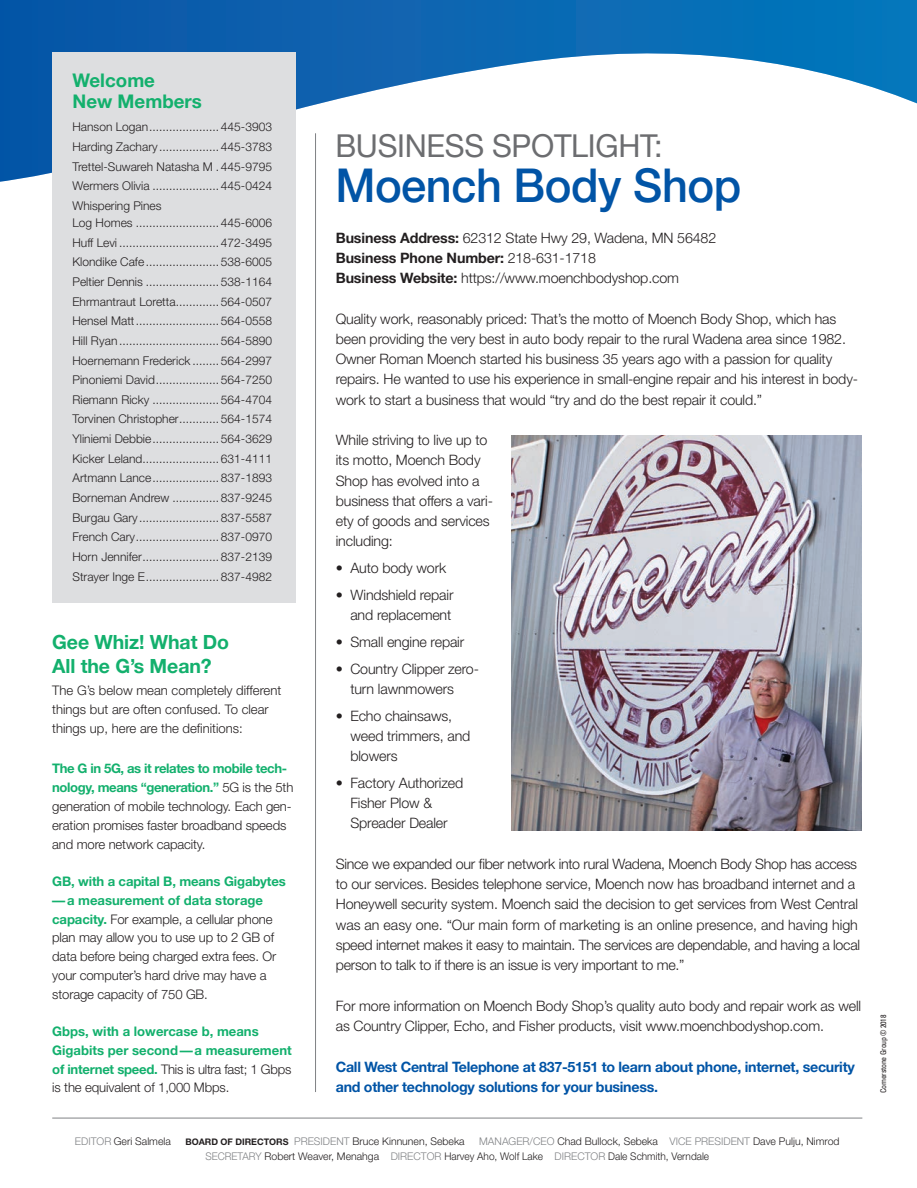
<style>
.page{position:relative;width:917px;height:1188px;background:#fff}
.page>*{position:absolute;margin:0;border:0;box-sizing:border-box;transform-origin:0 0}
.t1{font:500 46.5px "Helvetica Neue";letter-spacing:-.01em;color:#0154a6}
.t2{font:31.5px "Helvetica Neue";letter-spacing:-.01em;color:#6c6d70}
.t3{font:700 19.5px/24px "Helvetica Neue";letter-spacing:-.005em;color:#13b06d}
.t4{font:700 18.75px/21px "Helvetica Neue";color:#13b06d}
.t5{font:300 14.25px/20.2px "Helvetica Neue";letter-spacing:-.01em;color:#231f20}
.t6{font:700 14.25px/20.2px "Helvetica Neue";letter-spacing:-.02em;color:#0154a6}
.t7{font:300 13.2px/18.8px "Helvetica Neue";letter-spacing:-.01em;color:#231f20}
.t8{font:700 13.2px/18.8px "Helvetica Neue";color:#13b06d}
.t9{font:300 12px/19.6px "Helvetica Neue";color:#231f20;text-align:justify}
.t10{font:300 10.5px/15px "Helvetica Neue";color:#231f20}
.t11{font:condensed 7.8px "Univers";letter-spacing:-.03em;color:#231f20}
.s1{font-weight:700;color:#13b06d}
.s2{font-weight:300;color:#231f20}
.s3{font-weight:700}
.s4{color:#808285}
.s5{font-weight:700;font-size:9px}
</style>
<div class="page">
<hr style="left:52px;top:1117px;width:810px;height:1px;background:#808285">
<svg style="left:0;top:0;width:917px;height:184px"></svg>
<hr style="left:315px;top:133px;width:1px;height:959px;background:#808285">
<div style="left:52px;top:52px;width:243px;height:551px;background:#dddee0"></div>
<img style="left:511px;top:435px;width:350px;height:395px">
<h3 class="t4" style="left:72px;top:70px;width:131px">Welcome<br>New Members</h3>
<p class="t9" style="left:72px;top:117px;width:201px">Hanson Logan .....................445-3903<br>Harding Zachary ..................445-3783<br>Trettel-Suwareh Natasha M .445-9795<br>Wermers Olivia ....................445-0424<br>Whispering Pines</p>
<p class="t9" style="left:72px;top:213px;width:201px">Log Homes .........................445-6006<br>Huff Levi ..............................472-3495<br>Klondike Cafe ......................538-6005<br>Peltier Dennis ......................538-1164<br>Ehrmantraut Loretta .............564-0507<br>Hensel Matt .........................564-0558<br>Hill Ryan ..............................564-5890<br>Hoernemann Frederick ........564-2997<br>Pinoniemi David ...................564-7250<br>Riemann Ricky ....................564-4704<br>Torvinen Christopher ............564-1574<br>Yliniemi Debbie ....................564-3629<br>Kicker Leland .......................631-4111<br>Artmann Lance ....................837-1893<br>Borneman Andrew ..............837-9245<br>Burgau Gary ........................837-5587<br>French Cary .........................837-0970<br>Horn Jennifer .......................837-2139<br>Strayer Inge E ......................837-4982</p>
<h3 class="t3" style="left:52px;top:630px;width:178px">Gee Whiz! What Do<br>All the G’s Mean?</h3>
<p class="t7" style="left:52px;top:681px;width:231px">The G’s below mean completely different things but are often confused. To clear things up, here are the definitions:</p>
<p class="t7" style="left:52px;top:759px;width:243px"><span class="s1">The G in 5G, as it relates to mobile tech&shy;nology, means “generation.”</span> 5G is the 5th generation of mobile technology. Each gen&shy;eration promises faster broadband speeds and more network capacity.</p>
<p class="t8" style="left:52px;top:871px;width:235px">GB, with a capital B, means Gigabytes</p>
<p class="t7" style="left:52px;top:890px;width:225px"><span class="s1">— a measurement of data storage capacity.</span> For example, a cellular phone plan may allow you to use up to 2 GB of data before being charged extra fees. Or your computer’s hard drive may have a storage capacity of 750 GB.</p>
<p class="t8" style="left:52px;top:1021px;width:241px">Gbps, with a lowercase b, means Gigabits per second — a measurement of internet speed. <span class="s2">This is ultra fast; 1 Gbps is the equivalent of 1,000 Mbps.</span></p>
<h2 class="t2" style="left:335px;top:123px;width:329px">BUSINESS SPOTLIGHT:</h2>
<h1 class="t1" style="left:335px;top:158px;width:407px">Moench Body Shop</h1>
<p class="t5" style="left:336px;top:227px;width:382px"><span class="s3">Business Address:</span> 62312 State Hwy 29, Wadena, MN 56482<br><span class="s3">Business Phone Number:</span> 218-631-1718<br><span class="s3">Business Website:</span> https://www.moenchbodyshop.com</p>
<p class="t5" style="left:336px;top:308px;width:524px">Quality work, reasonably priced: That’s the motto of Moench Body Shop, which has been providing the very best in auto body repair to the rural Wadena area since 1982.<br>Owner Roman Moench started his business 35 years ago with a passion for quality repairs. He wanted to use his experience in small-engine repair and his interest in body&shy;work to start a business that would “try and do the best repair it could.”</p>
<p class="t5" style="left:336px;top:430px;width:159px">While striving to live up to its motto, Moench Body<br>Shop has evolved into a business that offers a vari&shy;ety of goods and services including:</p>
<p class="t5" style="left:336px;top:558px;width:112px">• Auto body work</p>
<p class="t5" style="left:336px;top:584px;width:119px;text-align:right">• Windshield repair and replacement</p>
<p class="t5" style="left:336px;top:631px;width:130px">• Small engine repair</p>
<p class="t5" style="left:350px;top:658px;width:130px;text-indent:-15px">• Country Clipper zero&shy;turn lawnmowers</p>
<p class="t5" style="left:350px;top:705px;width:122px;text-indent:-15px">• Echo chainsaws, weed trimmers, and blowers</p>
<p class="t5" style="left:350px;top:772px;width:114px;text-indent:-15px">• Factory Authorized<br>Fisher Plow &amp;<br>Spreader Dealer</p>
<p class="t5" style="left:336px;top:853px;width:526px">Since we expanded our fiber network into rural Wadena, Moench Body Shop has access to our services. Besides telephone service, Moench now has broadband internet and a Honeywell security system. Moench said the decision to get services from West Central was an easy one. “Our main form of marketing is an online presence, and having high speed internet makes it easy to maintain. The services are dependable, and having a local person to talk to if there is an issue is very important to me.”</p>
<p class="t5" style="left:336px;top:995px;width:527px">For more information on Moench Body Shop’s quality auto body and repair work as well as Country Clipper, Echo, and Fisher products, visit www.moenchbodyshop.com.</p>
<p class="t6" style="left:336px;top:1056px;width:520px">Call West Central Telephone at 837-5151 to learn about phone, internet, security and other technology solutions for your business.</p>
<p class="t10" style="left:75px;top:1133px;width:97px"><span class="s4">EDITOR</span> Geri Salmela</p>
<p class="t10" style="left:185px;top:1133px;width:281px"><span class="s5">BOARD OF DIRECTORS</span> <span class="s4">PRESIDENT</span> Bruce Kinnunen, Sebeka</p>
<p class="t10" style="left:205px;top:1133px;width:636px;text-indent:274px"><span class="s4">MANAGER/CEO</span> Chad Bullock, Sebeka <span class="s4">VICE PRESIDENT</span> Dave Pulju, Nimrod<br><span class="s4">SECRETARY</span> Robert Weaver, Menahga <span class="s4">DIRECTOR</span> Harvey Aho, Wolf Lake <span class="s4">DIRECTOR</span> Dale Schmith, Verndale</p>
<p class="t11" style="left:878px;top:1093px;width:80px;rotate:-90deg">Cornerstone Group © 2018</p>
</div>
